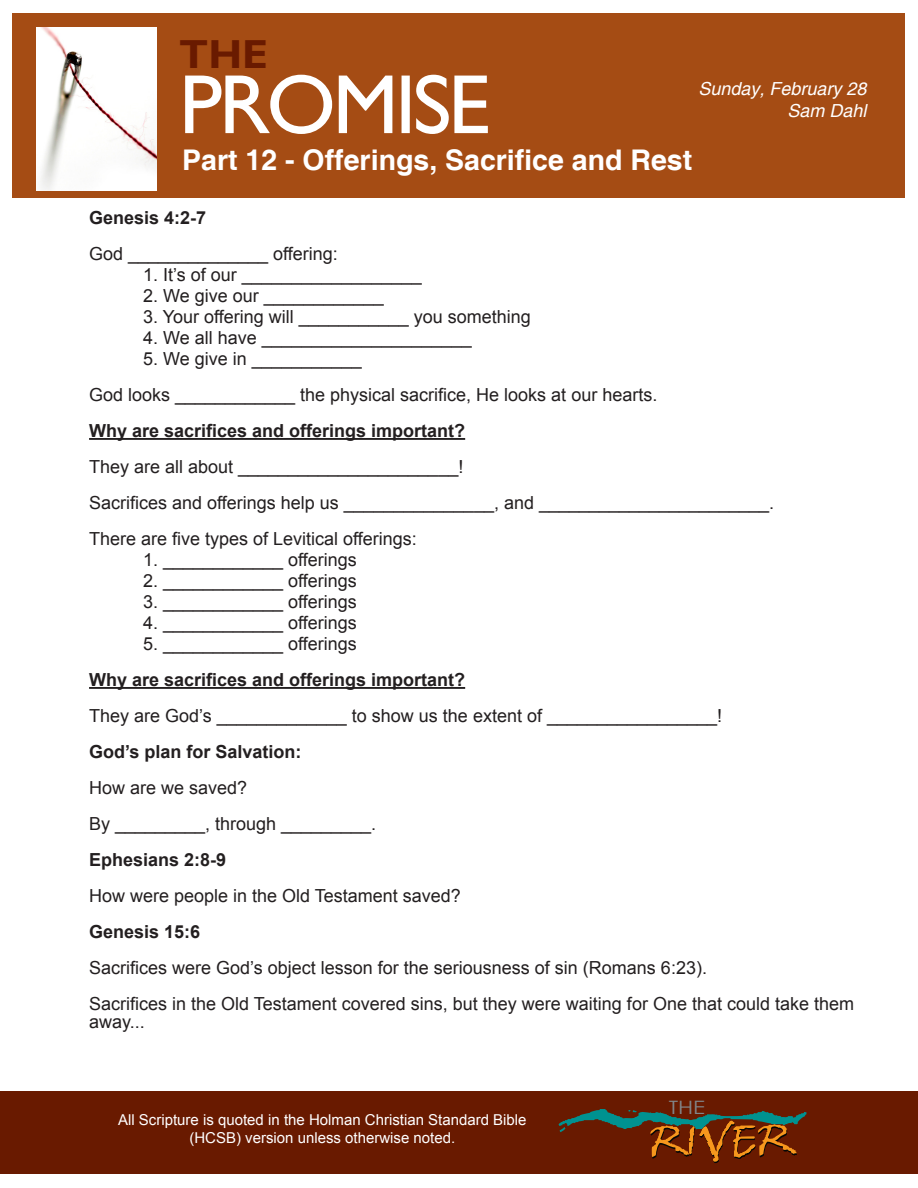
<style>
.page{position:relative;width:918px;height:1188px;background:#fff}
.page>*{position:absolute;margin:0;border:0;box-sizing:border-box;transform-origin:0 0}
.t1{font:84.3px "Gill Sans";letter-spacing:-.04em;color:#fff}
.t2{font:700 40.5px "Gill Sans";color:#691a00}
.t3{font:700 28.5px "Helvetica";color:#fff}
.t4{font:18.45px "Century Gothic";color:#81868a;scale:1.2 1}
.t5{font:18px/18px "Arial";color:#231f20}
.t6{font:700 18px "Arial";color:#231f20}
.t7{font:italic 18px "Helvetica";color:#fff}
.t8{font:15px/18px "Arial";color:#fff;text-align:center}
</style>
<div class="page">
<div style="left:0;top:1091px;width:918px;height:82px;background:#691a00"></div>
<div style="left:13px;top:13px;width:892px;height:184px;background:#a54c14"></div>
<svg style="left:559px;top:1109px;width:248px;height:54px"></svg>
<hr style="left:89px;top:438px;width:376px;height:2px;background:#231f20">
<hr style="left:89px;top:687px;width:376px;height:2px;background:#231f20">
<img style="left:37px;top:27px;width:120px;height:163px">
<p class="t2" style="left:179px;top:30px;width:90px">THE</p>
<p class="t1" style="left:179px;top:55px;width:313px">PROMISE</p>
<p class="t3" style="left:182px;top:143px;width:512px">Part 12 - Offerings, Sacrifice and Rest</p>
<p class="t7" style="left:698px;top:78px;width:170px">Sunday, February 28</p>
<p class="t7" style="left:788px;top:100px;width:81px">Sam Dahl</p>
<p class="t6" style="left:89px;top:206px;width:119px">Genesis 4:2-7</p>
<p class="t5" style="left:89px;top:245px;width:250px">God ______________ offering:</p>
<p class="t5" style="left:143px;top:266px;width:280px">1. It’s of our __________________</p>
<p class="t5" style="left:143px;top:287px;width:242px">2. We give our ____________</p>
<p class="t5" style="left:143px;top:308px;width:389px">3. Your offering will ___________ you something</p>
<p class="t5" style="left:143px;top:329px;width:330px">4. We all have _____________________</p>
<p class="t5" style="left:143px;top:350px;width:220px">5. We give in ___________</p>
<p class="t5" style="left:89px;top:386px;width:570px">God looks ____________ the physical sacrifice, He looks at our hearts.</p>
<p class="t6" style="left:89px;top:419px;width:378px">Why are sacrifices and offerings important?</p>
<p class="t5" style="left:89px;top:458px;width:376px">They are all about ______________________!</p>
<p class="t5" style="left:89px;top:494px;width:687px">Sacrifices and offerings help us _______________, and _______________________.</p>
<p class="t5" style="left:89px;top:530px;width:329px">There are five types of Levitical offerings:</p>
<p class="t5" style="left:143px;top:551px;width:215px">1. ____________ offerings</p>
<p class="t5" style="left:143px;top:572px;width:215px">2. ____________ offerings</p>
<p class="t5" style="left:143px;top:593px;width:215px">3. ____________ offerings</p>
<p class="t5" style="left:143px;top:614px;width:215px">4. ____________ offerings</p>
<p class="t5" style="left:143px;top:635px;width:215px">5. ____________ offerings</p>
<p class="t6" style="left:89px;top:668px;width:378px">Why are sacrifices and offerings important?</p>
<p class="t5" style="left:89px;top:707px;width:635px">They are God’s _____________ to show us the extent of _________________!</p>
<p class="t6" style="left:89px;top:740px;width:214px">God’s plan for Salvation:</p>
<p class="t5" style="left:89px;top:779px;width:160px">How are we saved?</p>
<p class="t5" style="left:89px;top:815px;width:289px">By _________, through _________.</p>
<p class="t6" style="left:89px;top:848px;width:139px">Ephesians 2:8-9</p>
<p class="t5" style="left:89px;top:887px;width:373px">How were people in the Old Testament saved?</p>
<p class="t6" style="left:89px;top:920px;width:113px">Genesis 15:6</p>
<p class="t5" style="left:89px;top:959px;width:619px">Sacrifices were God’s object lesson for the seriousness of sin (Romans 6:23).</p>
<p class="t5" style="left:89px;top:995px;width:767px">Sacrifices in the Old Testament covered sins, but they were waiting for One that could take them away...</p>
<p class="t8" style="left:118px;top:1111px;width:410px">All Scripture is quoted in the Holman Christian Standard Bible (HCSB) version unless otherwise noted.</p>
<p class="t4" style="left:669px;top:1095px;width:32px">THE</p>
</div>
